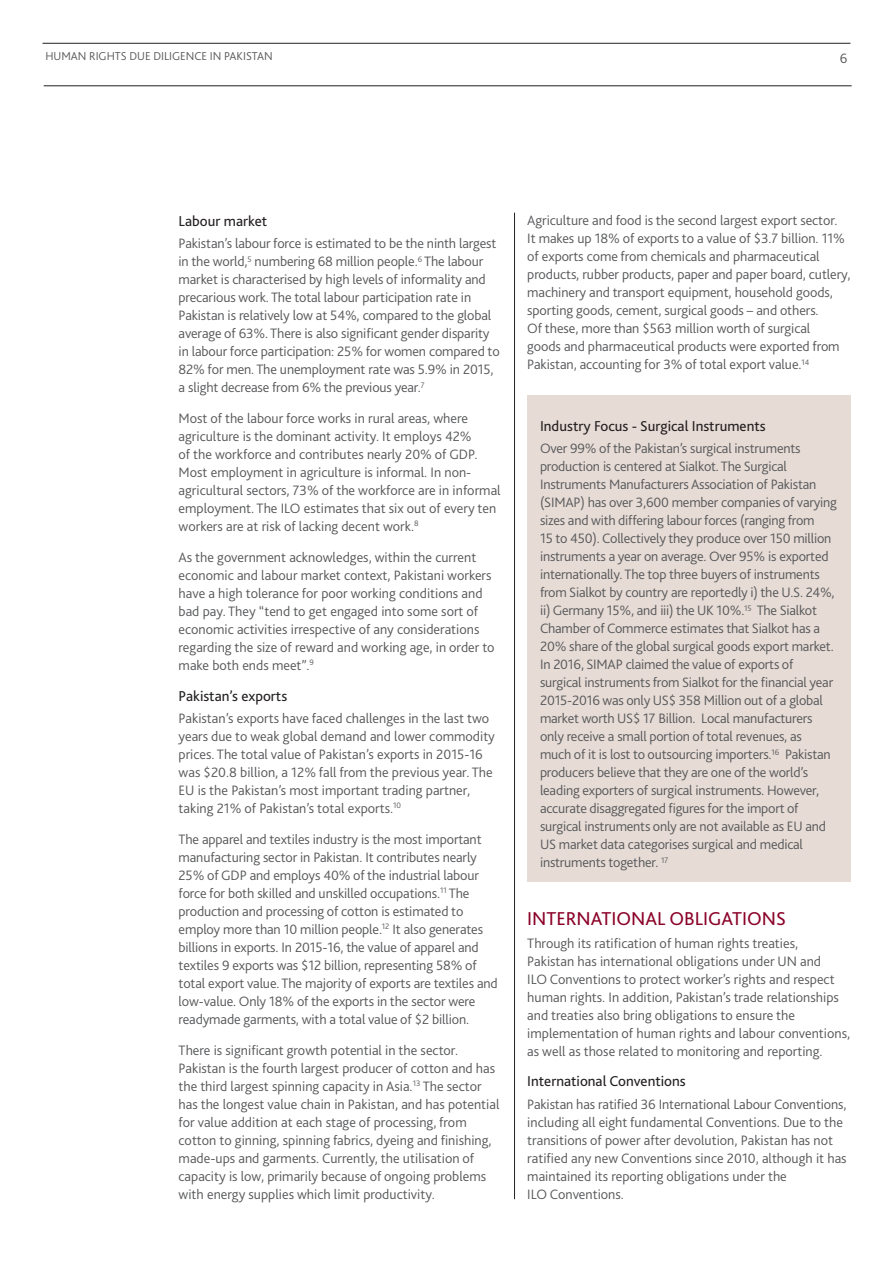
<style>
.page{position:relative;width:893px;height:1263px;background:#fff}
.page>*{position:absolute;margin:0;border:0;box-sizing:border-box;transform-origin:0 0}
.Heading_1{font:19.5px "Bliss 2";color:#8b0329}
.Body{font:15px "Bliss 2";color:#231f20}
.Heading_2_AS{font:15px "Bliss 2";color:#231f20}
.Body-2{font:300 14.25px/18px "Bliss 2";letter-spacing:-.005em;color:#57585a}
.t1{font:300 12px "Bliss 2";color:#57585a}
</style>
<div class="page">
<hr style="left:514px;top:213px;width:1px;height:986px;background:#231f20">
<hr style="left:43px;top:43px;width:807px;height:1px;background:#231f20">
<hr style="left:44px;top:85px;width:808px;height:1px;background:#231f20">
<div style="left:527px;top:395px;width:323px;height:487px;background:#e6dbd5"></div>
<p class="t1" style="left:45px;top:49px;width:229px">HUMAN RIGHTS DUE DILIGENCE IN PAKISTAN</p>
<p class="Body-2" style="left:840px;top:49px;width:9px">6</p>
<p class="Heading_2_AS" style="left:179px;top:212px;width:90px">Labour market</p>
<p class="Body-2" style="left:179px;top:234px;width:323px">Pakistan’s labour force is estimated to be the ninth largest in the world,<sup>5</sup> numbering 68 million people.<sup>6</sup> The labour market is characterised by high levels of informality and precarious work. The total labour participation rate in Pakistan is relatively low at 54%, compared to the global average of 63%. There is also significant gender disparity in labour force participation: 25% for women compared to 82% for men. The unemployment rate was 5.9% in 2015, a slight decrease from 6% the previous year.<sup>7</sup></p>
<p class="Body-2" style="left:179px;top:409px;width:324px">Most of the labour force works in rural areas, where agriculture is the dominant activity. It employs 42%<br>of the workforce and contributes nearly 20% of GDP.<br>Most employment in agriculture is informal. In non&shy;agricultural sectors, 73% of the workforce are in informal employment. The ILO estimates that six out of every ten workers are at risk of lacking decent work.<sup>8</sup></p>
<p class="Body-2" style="left:179px;top:548px;width:318px">As the government acknowledges, within the current economic and labour market context, Pakistani workers have a high tolerance for poor working conditions and bad pay. They “tend to get engaged into some sort of economic activities irrespective of any considerations regarding the size of reward and working age, in order to make both ends meet”.<sup>9</sup></p>
<p class="Heading_2_AS" style="left:179px;top:686px;width:110px">Pakistan’s exports</p>
<p class="Body-2" style="left:179px;top:709px;width:318px">Pakistan’s exports have faced challenges in the last two years due to weak global demand and lower commodity prices. The total value of Pakistan’s exports in 2015-16 was $20.8 billion, a 12% fall from the previous year. The EU is the Pakistan’s most important trading partner, taking 21% of Pakistan’s total exports.<sup>10</sup></p>
<p class="Body-2" style="left:179px;top:830px;width:321px">The apparel and textiles industry is the most important manufacturing sector in Pakistan. It contributes nearly 25% of GDP and employs 40% of the industrial labour force for both skilled and unskilled occupations.<sup>11</sup> The production and processing of cotton is estimated to employ more than 10 million people.<sup>12</sup> It also generates billions in exports. In 2015-16, the value of apparel and textiles 9 exports was $12 billion, representing 58% of total export value. The majority of exports are textiles and low-value. Only 18% of the exports in the sector were readymade garments, with a total value of $2 billion.</p>
<p class="Body-2" style="left:179px;top:1040px;width:322px">There is significant growth potential in the sector.<br>Pakistan is the fourth largest producer of cotton and has the third largest spinning capacity in Asia.<sup>13</sup> The sector has the longest value chain in Pakistan, and has potential for value addition at each stage of processing, from cotton to ginning, spinning fabrics, dyeing and finishing, made-ups and garments. Currently, the utilisation of capacity is low, primarily because of ongoing problems with energy supplies which limit productivity.</p>
<p class="Body-2" style="left:527px;top:211px;width:325px">Agriculture and food is the second largest export sector.<br>It makes up 18% of exports to a value of $3.7 billion. 11% of exports come from chemicals and pharmaceutical products, rubber products, paper and paper board, cutlery, machinery and transport equipment, household goods, sporting goods, cement, surgical goods – and others.<br>Of these, more than $563 million worth of surgical<br>goods and pharmaceutical products were exported from Pakistan, accounting for 3% of total export value.<sup>14</sup></p>
<p class="Body" style="left:540px;top:417px;width:227px">Industry Focus - Surgical Instruments</p>
<p class="Body-2" style="left:540px;top:439px;width:298px">Over 99% of the Pakistan’s surgical instruments production is centered at Sialkot. The Surgical Instruments Manufacturers Association of Pakistan (SIMAP) has over 3,600 member companies of varying sizes and with differing labour forces (ranging from<br>15 to 450). Collectively they produce over 150 million instruments a year on average. Over 95% is exported internationally. The top three buyers of instruments from Sialkot by country are reportedly i) the U.S. 24%, ii) Germany 15%, and iii) the UK 10%.<sup>15</sup> The Sialkot Chamber of Commerce estimates that Sialkot has a 20% share of the global surgical goods export market.<br>In 2016, SIMAP claimed the value of exports of surgical instruments from Sialkot for the financial year 2015-2016 was only US$ 358 Million out of a global market worth US$ 17 Billion. Local manufacturers only receive a small portion of total revenues, as<br>much of it is lost to outsourcing importers.<sup>16</sup> Pakistan producers believe that they are one of the world’s leading exporters of surgical instruments. However, accurate disaggregated figures for the import of surgical instruments only are not available as EU and US market data categorises surgical and medical instruments together. <sup>17</sup></p>
<p class="Heading_1" style="left:527px;top:907px;width:260px">INTERNATIONAL OBLIGATIONS</p>
<p class="Body-2" style="left:527px;top:933px;width:324px">Through its ratification of human rights treaties,<br>Pakistan has international obligations under UN and<br>ILO Conventions to protect worker’s rights and respect human rights. In addition, Pakistan’s trade relationships and treaties also bring obligations to ensure the implementation of human rights and labour conventions, as well as those related to monitoring and reporting.</p>
<p class="Body" style="left:527px;top:1072px;width:160px">International Conventions</p>
<p class="Body-2" style="left:527px;top:1094px;width:321px">Pakistan has ratified 36 International Labour Conventions, including all eight fundamental Conventions. Due to the transitions of power after devolution, Pakistan has not ratified any new Conventions since 2010, although it has maintained its reporting obligations under the<br>ILO Conventions.</p>
</div>
